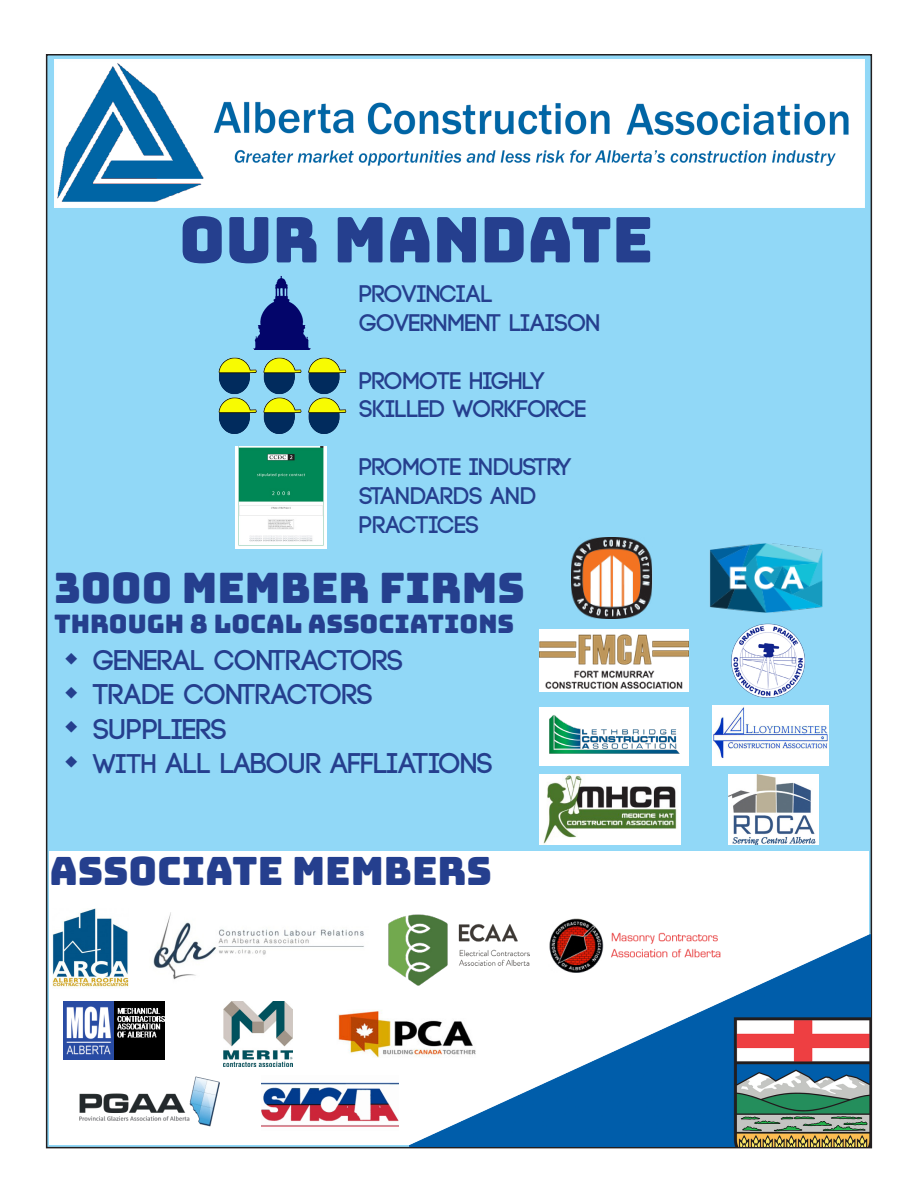
<style>
.page{position:relative;width:918px;height:1188px;background:#fff}
.page>*{position:absolute;margin:0;border:0;box-sizing:border-box;transform-origin:0 0}
.t1{font:63px "Bungee";color:#253f8e}
.t2{font:42px "Bungee";color:#253f8e}
.t3{font:39px "Bungee";color:#253f8e}
.t4{font:700 28.5px "Code";color:#253f8e}
.t5{font:25.5px "Bungee";color:#253f8e}
.t6{font:700 24px/28.8px "Code";color:#253f8e}
.s1{font-size:27px}
</style>
<div class="page">
<div style="left:47px;top:55px;width:824px;height:1093px;background:#91d8f7"></div>
<div style="left:50px;top:851px;width:819px;height:294px;background:#fff"></div>
<img style="left:54px;top:59px;width:810px;height:148px">
<img style="left:410px;top:888px;width:461px;height:259px">
<img style="left:389px;top:914px;width:140px;height:71px">
<img style="left:153px;top:912px;width:211px;height:68px">
<img style="left:338px;top:1006px;width:142px;height:55px">
<img style="left:261px;top:1082px;width:137px;height:45px">
<img style="left:224px;top:1002px;width:68px;height:65px">
<img style="left:79px;top:1076px;width:141px;height:51px">
<img style="left:64px;top:1001px;width:100px;height:59px">
<img style="left:539px;top:907px;width:182px;height:66px">
<img style="left:253px;top:276px;width:58px;height:73px">
<img style="left:235px;top:447px;width:91px;height:101px">
<img style="left:53px;top:909px;width:75px;height:79px">
<img style="left:218px;top:357px;width:129px;height:78px">
<img style="left:571px;top:538px;width:82px;height:80px">
<img style="left:709px;top:543px;width:114px;height:69px">
<img style="left:539px;top:630px;width:149px;height:62px">
<img style="left:731px;top:623px;width:74px;height:75px">
<div style="left:539px;top:707px;width:149px;height:59px;background:#fff"></div>
<img style="left:549px;top:715px;width:131px;height:39px">
<img style="left:713px;top:705px;width:116px;height:61px">
<img style="left:539px;top:775px;width:142px;height:69px">
<img style="left:729px;top:774px;width:89px;height:71px">
<p class="t1" style="left:179px;top:204px;width:476px">OUR MANDATE</p>
<p class="t6" style="left:359px;top:280px;width:242px">PROVINCIAL<br>GOVERNMENT LIAISON</p>
<p class="t6" style="left:359px;top:367px;width:229px">PROMOTE HIGHLY<br>SKILLED WORKFORCE</p>
<p class="t6" style="left:359px;top:453px;width:214px">PROMOTE INDUSTRY<br>STANDARDS AND<br>PRACTICES</p>
<p class="t2" style="left:54px;top:563px;width:472px">3000 MEMBER FIRMS</p>
<p class="t5" style="left:54px;top:609px;width:462px">THROUGH 8 LOCAL ASSOCIATIONS</p>
<p class="t4" style="left:93px;top:646px;width:311px">GENERAL CONTRACTORS</p>
<p class="t4" style="left:93px;top:680px;width:281px">TRADE CONTRACTORS</p>
<p class="t4" style="left:93px;top:714px;width:135px">SUPPLIERS</p>
<p class="t4" style="left:93px;top:749px;width:401px"><span class="s1">WITH</span> ALL LABOUR AFFLIATIONS</p>
<p class="t3" style="left:50px;top:849px;width:444px">ASSOCIATE MEMBERS</p>
</div>
